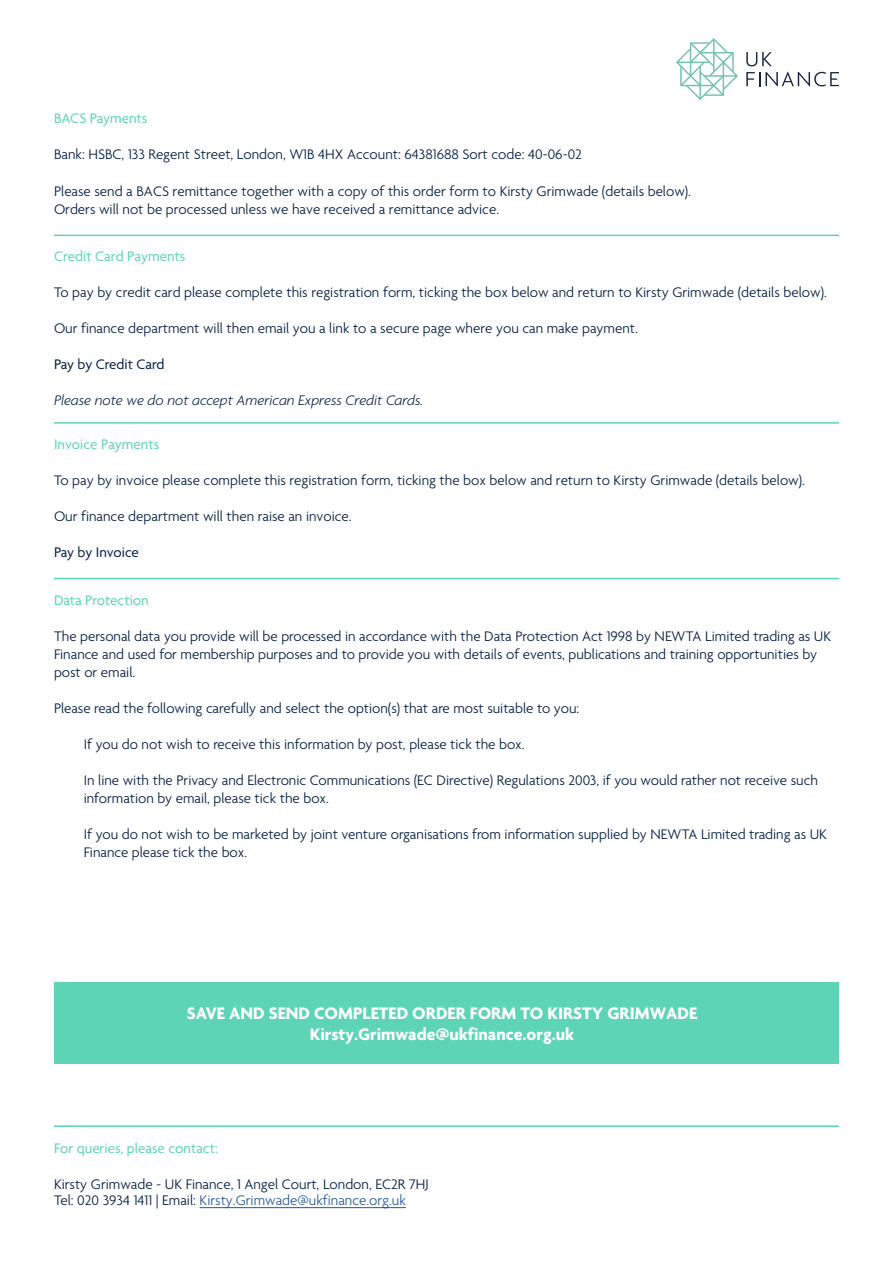
<style>
.page{position:relative;width:893px;height:1263px;background:#fff}
.page>*{position:absolute;margin:0;border:0;box-sizing:border-box;transform-origin:0 0}
.t1{font:700 18px/20.5px "Agenda";color:#fff;text-align:center}
.t2{font:300 15px/18px "Agenda";color:#041e42}
.t3{font:15px "Agenda";color:#5cd4b5}
.t4{font:italic 300 15px "Agenda";color:#041e42}
.t5{font:15px "Agenda";letter-spacing:-.01em;color:#041e42}
.s1{color:#275b9b}
</style>
<div class="page">
<svg style="left:746px;top:52px;width:26px;height:14px"></svg>
<svg style="left:746px;top:72px;width:93px;height:14px"></svg>
<svg style="left:676px;top:38px;width:62px;height:62px"></svg>
<hr style="left:54px;top:578px;width:785px;height:1px;background:#5cd4b5">
<hr style="left:54px;top:235px;width:785px;height:1px;background:#5cd4b5">
<hr style="left:54px;top:422px;width:785px;height:2px;background:#5cd4b5">
<hr style="left:200px;top:1207px;width:206px;height:1px;background:#275b9b">
<hr style="left:54px;top:1125px;width:785px;height:2px;background:#5cd4b5">
<div style="left:54px;top:982px;width:785px;height:82px;background:#5cd4b5"></div>
<p class="t3" style="left:54px;top:110px;width:95px">BACS Payments</p>
<p class="t2" style="left:54px;top:146px;width:530px">Bank: HSBC, 133 Regent Street, London, W1B 4HX Account: 64381688 Sort code: 40-06-02</p>
<p class="t2" style="left:54px;top:183px;width:639px">Please send a BACS remittance together with a copy of this order form to Kirsty Grimwade (details below).<br>Orders will not be processed unless we have received a remittance advice.</p>
<p class="t3" style="left:54px;top:249px;width:133px">Credit Card Payments</p>
<p class="t2" style="left:54px;top:284px;width:774px">To pay by credit card please complete this registration form, ticking the box below and return to Kirsty Grimwade (details below).</p>
<p class="t2" style="left:54px;top:320px;width:585px">Our finance department will then email you a link to a secure page where you can make payment.</p>
<p class="t5" style="left:54px;top:356px;width:112px">Pay by Credit Card</p>
<p class="t4" style="left:54px;top:392px;width:371px">Please note we do not accept American Express Credit Cards.</p>
<p class="t3" style="left:54px;top:436px;width:107px">Invoice Payments</p>
<p class="t2" style="left:54px;top:472px;width:752px">To pay by invoice please complete this registration form, ticking the box below and return to Kirsty Grimwade (details below).</p>
<p class="t2" style="left:54px;top:508px;width:299px">Our finance department will then raise an invoice.</p>
<p class="t5" style="left:54px;top:544px;width:86px">Pay by Invoice</p>
<p class="t3" style="left:54px;top:592px;width:96px">Data Protection</p>
<p class="t2" style="left:54px;top:628px;width:779px">The personal data you provide will be processed in accordance with the Data Protection Act 1998 by NEWTA Limited trading as UK<br>Finance and used for membership purposes and to provide you with details of events, publications and training opportunities by post or email.</p>
<p class="t2" style="left:54px;top:700px;width:527px">Please read the following carefully and select the option(s) that are most suitable to you:</p>
<p class="t2" style="left:84px;top:736px;width:442px">If you do not wish to receive this information by post, please tick the box.</p>
<p class="t2" style="left:84px;top:772px;width:736px">In line with the Privacy and Electronic Communications (EC Directive) Regulations 2003, if you would rather not receive such information by email, please tick the box.</p>
<p class="t2" style="left:84px;top:826px;width:745px">If you do not wish to be marketed by joint venture organisations from information supplied by NEWTA Limited trading as UK<br>Finance please tick the box.</p>
<p class="t1" style="left:187px;top:1004px;width:512px">SAVE AND SEND COMPLETED ORDER FORM TO KIRSTY GRIMWADE<br>Kirsty.Grimwade@ukfinance.org.uk</p>
<p class="t3" style="left:54px;top:1140px;width:165px">For queries, please contact:</p>
<p class="t2" style="left:54px;top:1176px;width:376px;line-height:16.6px">Kirsty Grimwade - UK Finance, 1 Angel Court, London, EC2R 7HJ<br>Tel: 020 3934 1411 | Email: <span class="s1">Kirsty.Grimwade@ukfinance.org.uk</span></p>
</div>
